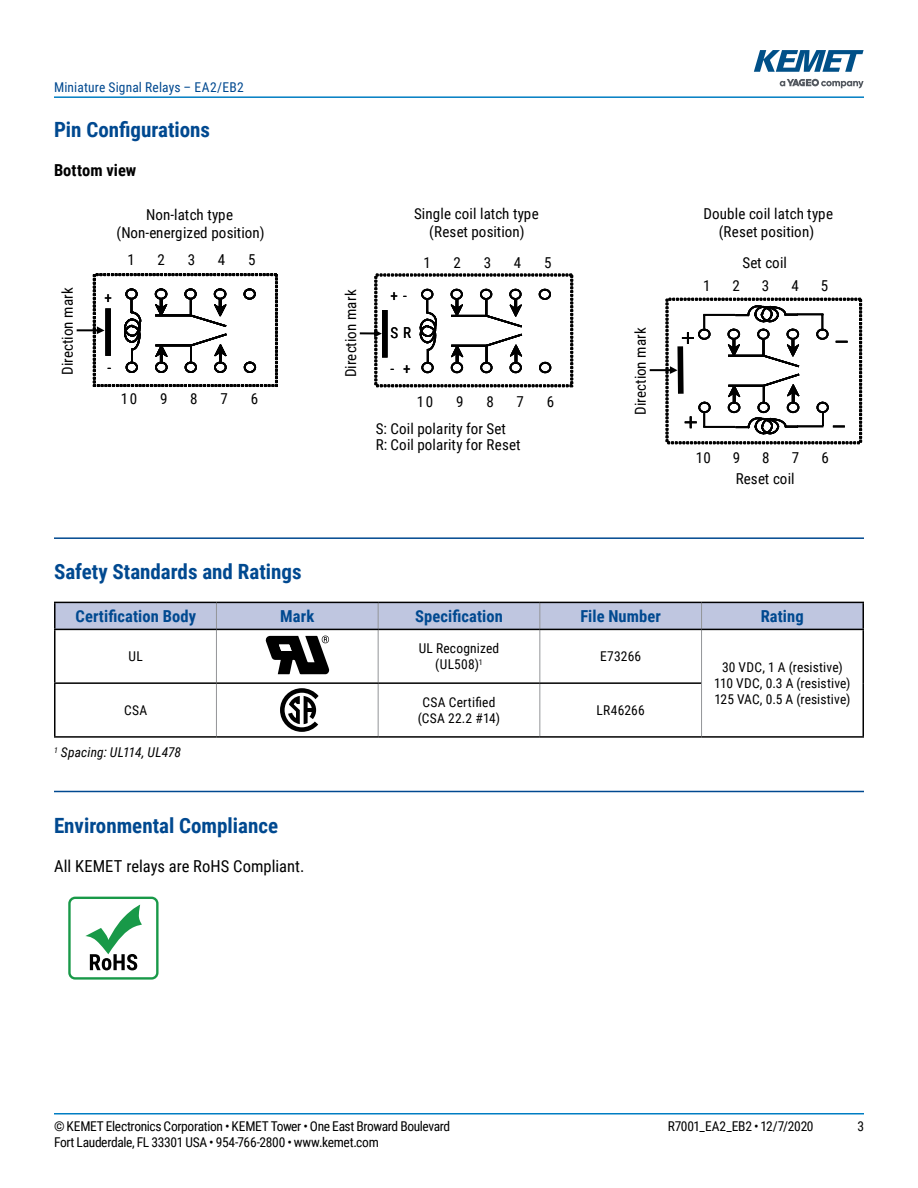
<style>
.page{position:relative;width:918px;height:1188px;background:#fff}
.page>*{position:absolute;margin:0;border:0;box-sizing:border-box;transform-origin:0 0}
.t1{font:700 21px "Roboto Condensed";color:#004990}
.t2{font:700 16.5px "Roboto Condensed";letter-spacing:.005em;color:#004990}
.t3{font:16.5px "Roboto Condensed";letter-spacing:.005em;color:#000}
.t4{font:700 16.5px "Roboto Condensed";letter-spacing:.005em;color:#000}
.t5{font:15px/18px "Roboto Condensed";letter-spacing:.005em;color:#000;text-align:center}
.t6{font:15px "Koz Go Pr 6 N";color:#000}
.t7{font:13.5px "Roboto Condensed";letter-spacing:-.02em;color:#000}
.t8{font:13.5px/16.2px "Roboto Condensed";letter-spacing:.01em;color:#000;text-align:center}
.t9{font:13.5px "Roboto Condensed";letter-spacing:.01em;color:#004990}
.t10{font:13.5px/16.2px "Roboto Condensed";letter-spacing:.025em;color:#000;text-align:center}
.t11{font:13.5px/16.2px "Roboto Condensed";letter-spacing:.015em;color:#000;text-align:center}
.t12{font:italic 13.5px "Roboto Condensed";letter-spacing:.01em;color:#000}
.t13{font:13.5px "Roboto Condensed";letter-spacing:.02em;color:#000}
</style>
<div class="page">
<hr style="left:54px;top:1113px;width:810px;height:2px;background:#007dc3">
<hr style="left:54px;top:96px;width:810px;height:2px;background:#007dc3">
<svg style="left:780px;top:79px;width:84px;height:9px"></svg>
<svg style="left:754px;top:50px;width:110px;height:22px"></svg>
<hr style="left:54px;top:537px;width:810px;height:2px;background:#004990">
<hr style="left:54px;top:791px;width:810px;height:1px;background:#004990">
<svg style="left:56px;top:603px;width:806px;height:26px"></svg>
<hr style="left:216px;top:630px;width:1px;height:52px;background:#939598">
<hr style="left:378px;top:630px;width:1px;height:52px;background:#939598">
<hr style="left:539px;top:630px;width:1px;height:52px;background:#939598">
<hr style="left:701px;top:630px;width:1px;height:53px;background:#939598">
<hr style="left:216px;top:684px;width:1px;height:52px;background:#939598">
<hr style="left:378px;top:684px;width:1px;height:52px;background:#939598">
<hr style="left:539px;top:684px;width:1px;height:52px;background:#939598">
<hr style="left:701px;top:683px;width:1px;height:53px;background:#939598">
<hr style="left:54px;top:602px;width:162px;height:1px;background:#000">
<hr style="left:54px;top:603px;width:2px;height:26px;background:#000">
<hr style="left:216px;top:602px;width:162px;height:1px;background:#000">
<hr style="left:378px;top:602px;width:162px;height:1px;background:#000">
<hr style="left:540px;top:602px;width:162px;height:1px;background:#000">
<hr style="left:702px;top:602px;width:162px;height:1px;background:#000">
<hr style="left:862px;top:603px;width:2px;height:26px;background:#000">
<hr style="left:54px;top:630px;width:2px;height:52px;background:#000">
<hr style="left:862px;top:630px;width:2px;height:53px;background:#000">
<hr style="left:54px;top:684px;width:2px;height:52px;background:#000">
<hr style="left:862px;top:683px;width:2px;height:53px;background:#000">
<hr style="left:54px;top:736px;width:162px;height:2px;background:#000">
<hr style="left:216px;top:736px;width:162px;height:2px;background:#000">
<hr style="left:378px;top:736px;width:162px;height:2px;background:#000">
<hr style="left:540px;top:736px;width:162px;height:2px;background:#000">
<hr style="left:702px;top:736px;width:162px;height:2px;background:#000">
<hr style="left:54px;top:629px;width:162px;height:1px;background:#000">
<hr style="left:216px;top:629px;width:162px;height:1px;background:#000">
<hr style="left:378px;top:629px;width:162px;height:1px;background:#000">
<hr style="left:540px;top:629px;width:162px;height:1px;background:#000">
<hr style="left:702px;top:629px;width:162px;height:1px;background:#000">
<hr style="left:54px;top:682px;width:162px;height:2px;background:#000">
<hr style="left:216px;top:682px;width:162px;height:2px;background:#000">
<hr style="left:378px;top:682px;width:162px;height:2px;background:#000">
<hr style="left:540px;top:682px;width:161px;height:2px;background:#000">
<svg style="left:265px;top:636px;width:65px;height:38px"></svg>
<svg style="left:280px;top:688px;width:39px;height:44px"></svg>
<div style="left:68px;top:897px;width:91px;height:83px;border:2px solid #189948;border-radius:6px"></div>
<svg style="left:85px;top:905px;width:57px;height:65px"></svg>
<svg style="left:360px;top:274px;width:213px;height:113px"></svg>
<div style="left:382px;top:310px;width:6px;height:48px;background:#000"></div>
<svg style="left:650px;top:298px;width:212px;height:146px"></svg>
<svg style="left:77px;top:273px;width:201px;height:114px"></svg>
<p class="t9" style="left:54px;top:78px;width:191px">Miniature Signal Relays – EA2/EB2</p>
<h1 class="t1" style="left:54px;top:115px;width:158px">Pin Configurations</h1>
<p class="t4" style="left:54px;top:159px;width:84px">Bottom view</p>
<p class="t5" style="left:116px;top:205px;width:150px;line-height:18.5px">Non-latch type (Non-energized position)</p>
<p class="t5" style="left:414px;top:204px;width:126px">Single coil latch type (Reset position)</p>
<p class="t5" style="left:704px;top:204px;width:131px">Double coil latch type (Reset position)</p>
<p class="t5" style="left:127px;top:250px;width:9px">1</p>
<p class="t5" style="left:158px;top:250px;width:9px">2</p>
<p class="t5" style="left:188px;top:250px;width:9px">3</p>
<p class="t5" style="left:218px;top:250px;width:9px">4</p>
<p class="t5" style="left:248px;top:250px;width:9px">5</p>
<p class="t5" style="left:423px;top:253px;width:9px">1</p>
<p class="t5" style="left:454px;top:253px;width:9px">2</p>
<p class="t5" style="left:484px;top:253px;width:9px">3</p>
<p class="t5" style="left:514px;top:253px;width:9px">4</p>
<p class="t5" style="left:544px;top:253px;width:9px">5</p>
<p class="t5" style="left:742px;top:253px;width:46px">Set coil</p>
<p class="t5" style="left:58px;top:375px;width:89px;rotate:-90deg">Direction mark</p>
<p class="t5" style="left:105px;top:288px;width:9px">+</p>
<p class="t5" style="left:107px;top:358px;width:5px">-</p>
<p class="t5" style="left:121px;top:389px;width:18px">10</p>
<p class="t5" style="left:160px;top:389px;width:9px">9</p>
<p class="t5" style="left:190px;top:389px;width:9px">8</p>
<p class="t5" style="left:221px;top:389px;width:9px">7</p>
<p class="t5" style="left:251px;top:389px;width:9px">6</p>
<p class="t5" style="left:341px;top:377px;width:89px;rotate:-90deg">Direction mark</p>
<p class="t5" style="left:391px;top:286px;width:18px">+ -</p>
<p class="t5" style="left:391px;top:323px;width:22px">S R</p>
<p class="t5" style="left:403px;top:359px;width:9px">+</p>
<p class="t5" style="left:391px;top:359px;width:5px">-</p>
<p class="t5" style="left:417px;top:392px;width:18px">10</p>
<p class="t5" style="left:456px;top:392px;width:9px">9</p>
<p class="t5" style="left:486px;top:392px;width:9px">8</p>
<p class="t5" style="left:517px;top:392px;width:9px">7</p>
<p class="t5" style="left:547px;top:392px;width:9px">6</p>
<p class="t5" style="left:631px;top:415px;width:89px;rotate:-90deg">Direction mark</p>
<p class="t5" style="left:703px;top:276px;width:9px">1</p>
<p class="t5" style="left:732px;top:276px;width:9px">2</p>
<p class="t5" style="left:762px;top:276px;width:9px">3</p>
<p class="t5" style="left:792px;top:276px;width:9px">4</p>
<p class="t5" style="left:821px;top:276px;width:9px">5</p>
<p class="t5" style="left:376px;top:420px;width:146px;line-height:16.2px;text-align:left">S: Coil polarity for Set<br>R: Coil polarity for Reset</p>
<p class="t6" style="left:683px;top:414px;width:17px">＋</p>
<p class="t5" style="left:696px;top:448px;width:17px">10</p>
<p class="t5" style="left:733px;top:448px;width:9px">9</p>
<p class="t5" style="left:762px;top:448px;width:9px">8</p>
<p class="t5" style="left:792px;top:448px;width:9px">7</p>
<p class="t5" style="left:822px;top:448px;width:9px">6</p>
<p class="t5" style="left:736px;top:469px;width:60px">Reset coil</p>
<h1 class="t1" style="left:54px;top:557px;width:249px">Safety Standards and Ratings</h1>
<p class="t2" style="left:75px;top:605px;width:122px">Certification Body</p>
<p class="t2" style="left:280px;top:605px;width:35px">Mark</p>
<p class="t2" style="left:415px;top:605px;width:89px">Specification</p>
<p class="t2" style="left:580px;top:605px;width:82px">File Number</p>
<p class="t2" style="left:761px;top:605px;width:44px">Rating</p>
<p class="t7" style="left:128px;top:647px;width:16px">UL</p>
<p class="t11" style="left:419px;top:640px;width:82px">UL Recognized (UL508)<sup>1</sup></p>
<p class="t7" style="left:600px;top:647px;width:43px">E73266</p>
<p class="t8" style="left:714px;top:659px;width:138px">30 VDC, 1 A (resistive)<br>110 VDC, 0.3 A (resistive)<br>125 VAC, 0.5 A (resistive)</p>
<p class="t7" style="left:124px;top:701px;width:25px">CSA</p>
<p class="t10" style="left:418px;top:694px;width:84px">CSA Certified (CSA 22.2 #14)</p>
<p class="t13" style="left:597px;top:701px;width:50px">LR46266</p>
<p class="t12" style="left:54px;top:743px;width:129px"><sup>1</sup> Spacing: UL114, UL478</p>
<h1 class="t1" style="left:54px;top:811px;width:226px">Environmental Compliance</h1>
<p class="t3" style="left:54px;top:854px;width:252px">All KEMET relays are RoHS Compliant.</p>
<p class="t7" style="left:54px;top:1116px;width:398px">© KEMET Electronics Corporation • KEMET Tower • One East Broward Boulevard</p>
<p class="t7" style="left:668px;top:1116px;width:147px">R7001_EA2_EB2 • 12/7/2020</p>
<p class="t7" style="left:857px;top:1116px;width:8px">3</p>
<p class="t7" style="left:54px;top:1133px;width:326px">Fort Lauderdale, FL 33301 USA • 954-766-2800 • www.kemet.com</p>
</div>
